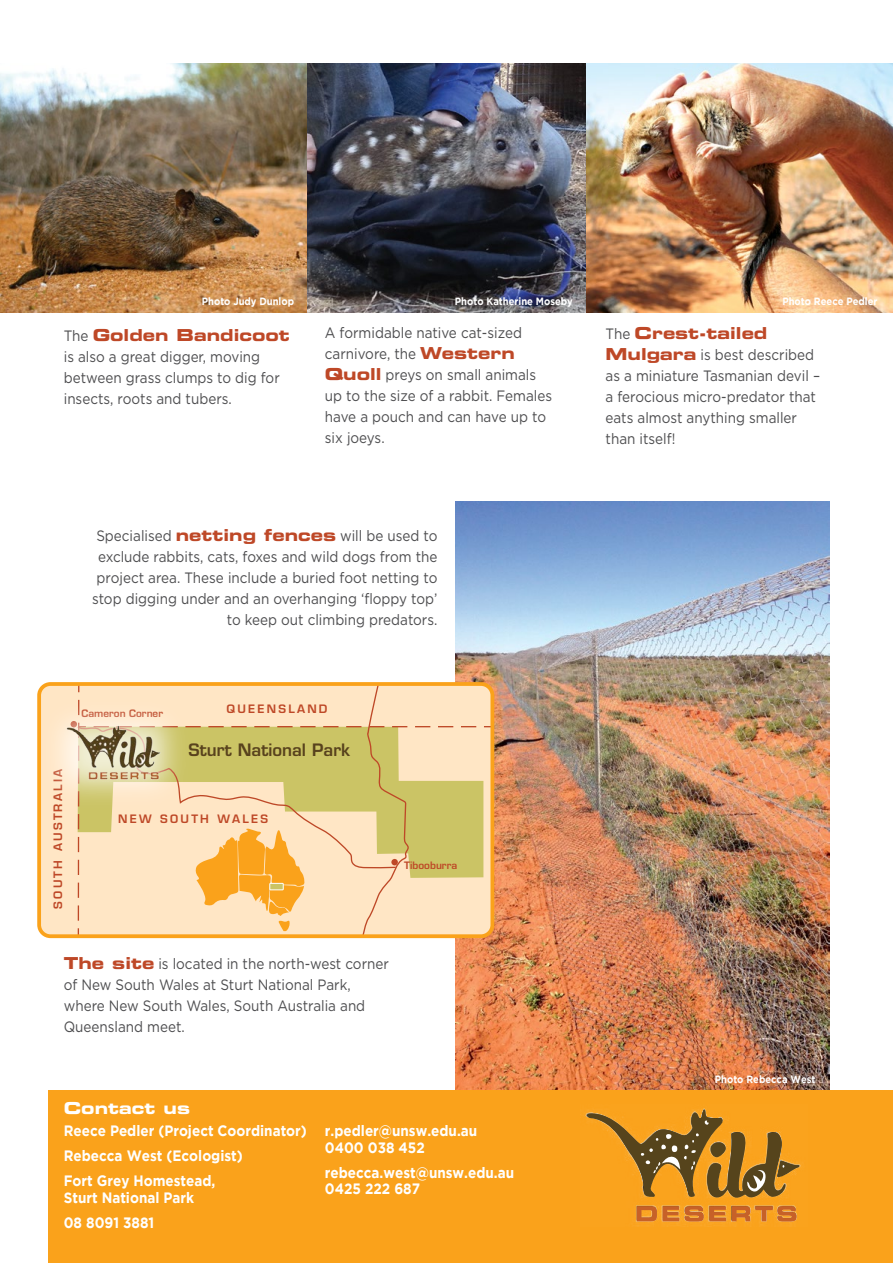
<style>
.page{position:relative;width:893px;height:1263px;background:#fff}
.page>*{position:absolute;margin:0;border:0;box-sizing:border-box;transform-origin:0 0}
.t1{font:600 16.65px "Eurostile LT";color:#58421d}
.t2{font:16.5px "Eurostile LT Bold Extended Two";color:#be4827}
.t3{font:16.5px "Eurostile LT Bold Extended Two";color:#fff}
.t4{font:15px/21px "Gotham";color:#4d4d4f;scale:.9 1}
.t5{font:700 15px/25px "Gotham";color:#fff;scale:.9 1}
.t6{font:600 11.25px "Eurostile LT";letter-spacing:.2em;color:#be4827}
.t7{font:700 10.5px "Gotham";color:#fff;scale:.9 1}
.t8{font:600 9.9px "Eurostile LT";color:#be4827}
.s1{font-family:"Gotham";font-size:15px;color:#4d4d4f}
.s2{font-family:"Eurostile LT Bold Extended Two";font-size:16.5px;color:#be4827}
</style>
<div class="page">
<img style="left:307px;top:64px;width:586px;height:249px">
<img style="left:455px;top:502px;width:374px;height:588px">
<div style="left:39px;top:684px;width:453px;height:252px;background:#ffe6c5;border-radius:11px"></div>
<svg style="left:94px;top:682px;width:397px;height:255px"></svg>
<div style="left:391px;top:859px;width:7px;height:6px;background:#be4827;border-radius:50%"></div>
<svg style="left:77px;top:816px;width:9px;height:117px"></svg>
<img style="left:42px;top:689px;width:155px;height:127px">
<img style="left:65px;top:723px;width:98px;height:59px">
<div style="left:37px;top:682px;width:457px;height:256px;border:4px solid #faa21b;border-radius:11px"></div>
<img style="left:0;top:64px;width:307px;height:249px">
<div style="left:48px;top:1090px;width:845px;height:173px;background:#faa21b"></div>
<img style="left:580px;top:1108px;width:221px;height:119px">
<svg style="left:588px;top:1109px;width:211px;height:90px"></svg>
<svg style="left:637px;top:1206px;width:20px;height:15px"></svg>
<svg style="left:663px;top:1206px;width:16px;height:15px"></svg>
<svg style="left:685px;top:1206px;width:19px;height:15px"></svg>
<svg style="left:710px;top:1206px;width:16px;height:15px"></svg>
<svg style="left:732px;top:1206px;width:64px;height:15px"></svg>
<p class="t7" style="left:202px;top:295px;width:104px">Photo Judy Dunlop</p>
<p class="t2" style="left:64px;top:324px;width:228px"><span class="s1">The</span> Golden Bandicoot</p>
<p class="t4" style="left:64px;top:346px;width:242px">is also a great digger, moving between grass clumps to dig for insects, roots and tubers.</p>
<p class="t7" style="left:455px;top:295px;width:133px">Photo Katherine Moseby</p>
<p class="t4" style="left:325px;top:322px;width:254px">A formidable native cat-sized carnivore, the <span class="s2">Western<br>Quoll</span> preys on small animals up to the size of a rabbit. Females have a pouch and can have up to six joeys.</p>
<p class="t7" style="left:782px;top:295px;width:107px">Photo Reece Pedler</p>
<p class="t2" style="left:606px;top:321px;width:163px"><span class="s1">The</span> Crest-tailed</p>
<p class="t4" style="left:606px;top:344px;width:240px"><span class="s2">Mulgara</span> is best described as a miniature Tasmanian devil – a ferocious micro-predator that eats almost anything smaller than itself!</p>
<p class="t4" style="left:92px;top:525px;width:385px;text-align:right">Specialised <span class="s2">netting fences</span> will be used to exclude rabbits, cats, foxes and wild dogs from the project area. These include a buried foot netting to stop digging under and an overhanging ‘floppy top’ to keep out climbing predators.</p>
<p class="t6" style="left:51px;top:909px;width:141px;rotate:-90deg">SOUTH AUSTRALIA</p>
<p class="t8" style="left:81px;top:707px;width:83px">Cameron Corner</p>
<p class="t6" style="left:227px;top:702px;width:102px">QUEENSLAND</p>
<p class="t1" style="left:188px;top:739px;width:163px">Sturt National Park</p>
<p class="t6" style="left:118px;top:812px;width:151px">NEW SOUTH WALES</p>
<p class="t8" style="left:404px;top:859px;width:55px">Tibooburra</p>
<p class="t4" style="left:64px;top:952px;width:363px"><span class="s2">The site</span> is located in the north-west corner of New South Wales at Sturt National Park, where New South Wales, South Australia and Queensland meet.</p>
<p class="t3" style="left:64px;top:1097px;width:128px">Contact us</p>
<p class="t5" style="left:64px;top:1118px;width:272px">Reece Pedler (Project Coordinator)<br>Rebecca West (Ecologist)<br>Fort Grey Homestead,</p>
<p class="t5" style="left:64px;top:1184px;width:146px">Sturt National Park<br>08 8091 3881</p>
<p class="t5" style="left:325px;top:1122px;width:171px;line-height:16.5px">r.pedler@unsw.edu.au<br>0400 038 452</p>
<p class="t5" style="left:325px;top:1164px;width:212px;line-height:16.5px">rebecca.west@unsw.edu.au<br>0425 222 687</p>
<p class="t7" style="left:715px;top:1073px;width:113px">Photo Rebecca West</p>
</div>
